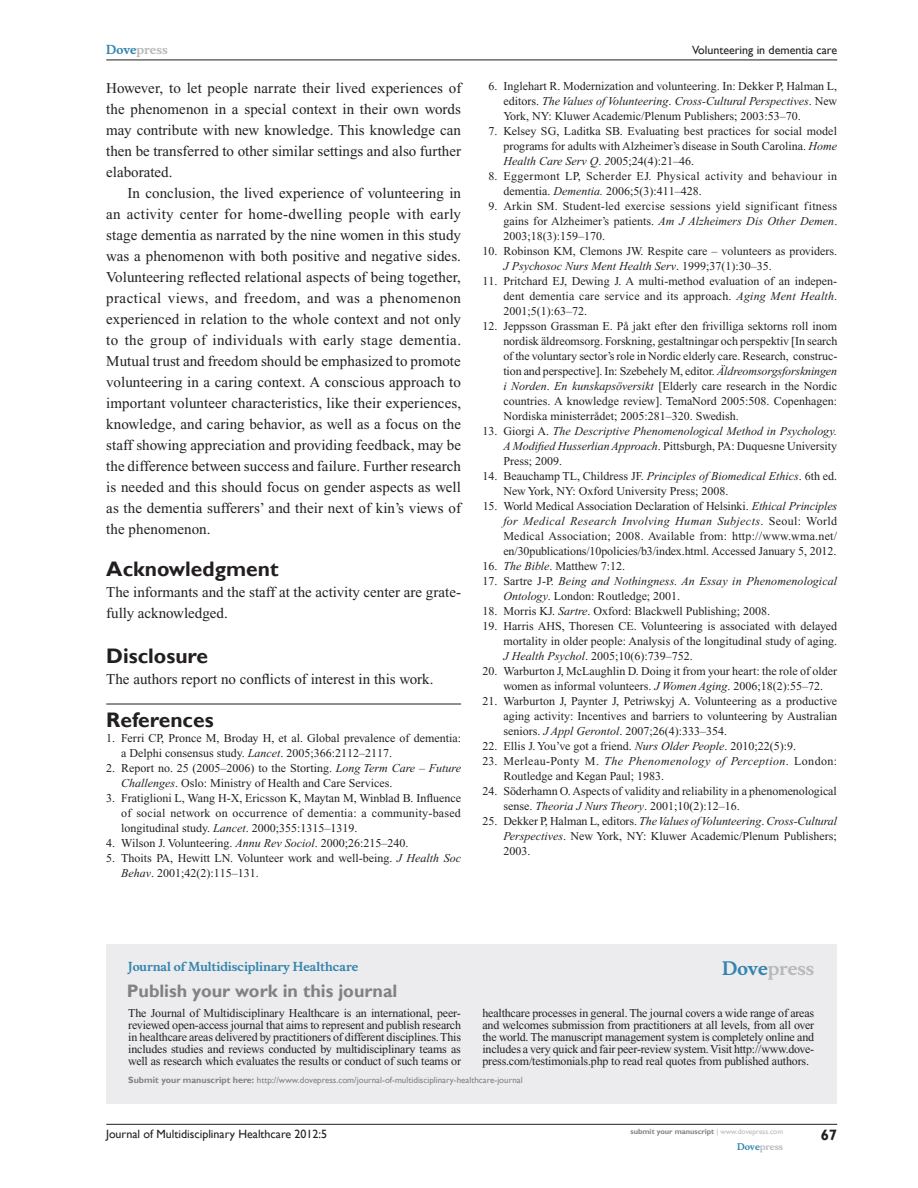
<style>
.page{position:relative;width:918px;height:1188px;background:#fff}
.page>*{position:absolute;margin:0;border:0;box-sizing:border-box;transform-origin:0 0}
.t1{font:700 21px "Gill Sans";color:#231f20}
.t2{font:700 18px "Gill Sans";color:#808285}
.t3{font:700 18px "Musee";color:#b8b9bc}
.t4{font:15px/21px "Times New Roman";color:#231f20;text-align:justify}
.t5{font:700 15px "Gill Sans";color:#231f20}
.t6{font:12px/15px "Times New Roman";color:#231f20;text-align:justify}
.t7{font:italic 12px/15px "Times New Roman";color:#231f20;text-align:justify}
.t8{font:12px/15px "Times New Roman";letter-spacing:.03em;color:#231f20}
.t9{font:12px "Gill Sans";color:#231f20}
.t10{font:700 12px "Musee";color:#3485ae}
.t11{font:700 12px "Musee";color:#b8b9bc}
.t12{font:9px "Gill Sans";color:#808285}
.t13{font:700 9px "Musee";color:#b8b9bc}
.t14{font:700 7.5px "Gill Sans";color:#808285}
.s1{color:#3485ae}
.s2{font-style:italic}
.s3{font-style:normal}
.s4{font-weight:700}
.s5{font-weight:400;color:#b8b9bc}
</style>
<div class="page">
<div style="left:106px;top:944px;width:731px;height:159px;background:#ececee"></div>
<hr style="left:106px;top:704px;width:355px;height:1px;background:#231f20">
<hr style="left:106px;top:1124px;width:731px;height:1px;background:#231f20">
<hr style="left:106px;top:60px;width:731px;height:1px;background:#231f20">
<p class="t11" style="left:106px;top:43px;width:63px"><span class="s1">Dove</span>press</p>
<p class="t4" style="left:106px;top:77px;width:357px">However, to let people narrate their lived experiences of the phenomenon in a special context in their own words may contribute with new knowledge. This knowledge can then be transferred to other similar settings and also further elaborated.</p>
<p class="t4" style="left:106px;top:182px;width:356px;text-indent:21px">In conclusion, the lived experience of volunteering in an activity center for home-dwelling people with early stage dementia as narrated by the nine women in this study was a phenomenon with both positive and negative sides.<br>Volunteering reflected relational aspects of being together, practical views, and freedom, and was a phenomenon experienced in relation to the whole context and not only to the group of individuals with early stage dementia.<br>Mutual trust and freedom should be emphasized to promote volunteering in a caring context. A conscious approach to important volunteer characteristics, like their experiences, knowledge, and caring behavior, as well as a focus on the staff showing appreciation and providing feedback, may be the difference between success and failure. Further research is needed and this should focus on gender aspects as well as the dementia sufferers’ and their next of kin’s views of the phenomenon.</p>
<h1 class="t1" style="left:106px;top:556px;width:174px">Acknowledgment</h1>
<p class="t4" style="left:106px;top:581px;width:356px">The informants and the staff at the activity center are grate&shy;fully acknowledged.</p>
<h1 class="t1" style="left:106px;top:643px;width:103px">Disclosure</h1>
<p class="t4" style="left:106px;top:668px;width:329px">The authors report no conflicts of interest in this work.</p>
<h1 class="t1" style="left:106px;top:707px;width:109px">References</h1>
<p class="t6" style="left:121px;top:731px;width:341px;text-indent:-15px">1. Ferri CP, Pronce M, Broday H, et al. Global prevalence of dementia: a Delphi consensus study. <span class="s2">Lancet</span>. 2005;366:2112–2117.</p>
<p class="t6" style="left:121px;top:761px;width:341px;text-indent:-15px">2. Report no. 25 (2005–2006) to the Storting. <span class="s2">Long Term Care – Future<br>Challenges</span>. Oslo: Ministry of Health and Care Services.</p>
<p class="t6" style="left:121px;top:791px;width:341px;text-indent:-15px">3. Fratiglioni L, Wang H-X, Ericsson K, Maytan M, Winblad B. Influence of social network on occurrence of dementia: a community-based longitudinal study. <span class="s2">Lancet</span>. 2000;355:1315–1319.</p>
<p class="t6" style="left:106px;top:836px;width:304px">4. Wilson J. Volunteering. <span class="s2">Annu Rev Sociol</span>. 2000;26:215–240.</p>
<p class="t6" style="left:121px;top:851px;width:341px;text-indent:-15px">5. Thoits PA, Hewitt LN. Volunteer work and well-being. <span class="s2">J Health Soc<br>Behav</span>. 2001;42(2):115–131.</p>
<p class="t9" style="left:692px;top:43px;width:147px">Volunteering in dementia care</p>
<p class="t6" style="left:503px;top:79px;width:335px;text-indent:-15px">6. Inglehart R. Modernization and volunteering. In: Dekker P, Halman L, editors. <span class="s2">The Values of Volunteering</span>. <span class="s2">Cross-Cultural Perspectives</span>. New York, NY: Kluwer Academic/Plenum Publishers; 2003:53–70.</p>
<p class="t6" style="left:503px;top:124px;width:335px;text-indent:-15px">7. Kelsey SG, Laditka SB. Evaluating best practices for social model programs for adults with Alzheimer’s disease in South Carolina. <span class="s2">Home Health Care Serv Q</span>. <span class="s2">2</span>005;24(4):21–46.</p>
<p class="t8" style="left:503px;top:169px;width:335px;text-indent:-15px">8. Eggermont LP, Scherder EJ. Physical activity and behaviour in dementia. <span class="s2">Dementia.</span> 2006;5(3):411–428.</p>
<p class="t6" style="left:503px;top:199px;width:335px;text-indent:-15px">9. Arkin SM. Student-led exercise sessions yield significant fitness gains for Alzheimer’s patients. <span class="s2">Am J Alzheimers Dis Other Demen</span>.<br>2003;18(3):159–170.</p>
<p class="t6" style="left:503px;top:244px;width:335px;text-indent:-21px">10. Robinson KM, Clemons JW. Respite care – volunteers as providers.<br><span class="s2">J Psychosoc Nurs Ment Health Serv</span>. 1999;37(1):30–35.</p>
<p class="t6" style="left:503px;top:274px;width:335px;text-indent:-21px">11. Pritchard EJ, Dewing J. A multi-method evaluation of an indepen&shy;dent dementia care service and its approach. <span class="s2">Aging Ment Health</span>.<br>2001;5(1):63–72.</p>
<p class="t6" style="left:503px;top:319px;width:336px;text-indent:-21px">12. Jeppsson Grassman E. På jakt efter den frivilliga sektorns roll inom nordisk äldreomsorg. Forskning, gestaltningar och perspektiv [In search of the voluntary sector’s role in Nordic elderly care. Research, construc&shy;tion and perspective]. In: Szebehely M, editor. <span class="s2">Äldreomsorgsforskningen i Norden</span>. <span class="s2">En kunskapsöversikt</span> [Elderly care research in the Nordic countries. A knowledge review]. TemaNord 2005:508. Copenhagen:<br>Nordiska ministerrådet; 2005:281–320. Swedish.</p>
<p class="t7" style="left:503px;top:424px;width:335px;text-indent:-21px"><span class="s3">13. Giorgi A.</span> The Descriptive Phenomenological Method in Psychology.<br>A Modified Husserlian Approach<span class="s3">. Pittsburgh, PA: Duquesne University Press; 2009.</span></p>
<p class="t6" style="left:503px;top:469px;width:335px;text-indent:-21px">14. Beauchamp TL, Childress JF. <span class="s2">Principles of Biomedical Ethics</span>. 6th ed.<br>New York, NY: Oxford University Press; 2008.</p>
<p class="t6" style="left:503px;top:499px;width:335px;text-indent:-21px">15. World Medical Association Declaration of Helsinki. <span class="s2">Ethical Principles for Medical Research Involving Human Subjects</span>. Seoul: World Medical Association; 2008. Available from: http://www.wma.net/ en/30publications/10policies/b3/index.html. Accessed January 5, 2012.</p>
<p class="t6" style="left:482px;top:559px;width:144px">16. <span class="s2">The Bible</span>. Matthew 7:12.</p>
<p class="t7" style="left:503px;top:574px;width:335px;text-indent:-21px"><span class="s3">17. Sartre J-P.</span> Being and Nothingness. An Essay in Phenomenological<br>Ontology<span class="s3">. London: Routledge; 2001.</span></p>
<p class="t6" style="left:482px;top:604px;width:289px">18. Morris KJ. <span class="s2">Sartre</span>. Oxford: Blackwell Publishing; 2008.</p>
<p class="t6" style="left:503px;top:619px;width:335px;text-indent:-21px">19. Harris AHS, Thoresen CE. Volunteering is associated with delayed mortality in older people: Analysis of the longitudinal study of aging.<br><span class="s2">J Health Psychol</span>. 2005;10(6):739–752.</p>
<p class="t6" style="left:482px;top:664px;width:356px;text-align:center">20. Warburton J, McLaughlin D. Doing it from your heart: the role of older women as informal volunteers. <span class="s2">J Women Aging</span>. 2006;18(2):55–72.</p>
<p class="t6" style="left:503px;top:694px;width:335px;text-indent:-21px">21. Warburton J, Paynter J, Petriwskyj A. Volunteering as a productive aging activity: Incentives and barriers to volunteering by Australian seniors. <span class="s2">J Appl Gerontol</span>. 2007;26(4):333–354.</p>
<p class="t6" style="left:482px;top:739px;width:315px">22. Ellis J. You’ve got a friend. <span class="s2">Nurs Older People</span>. 2010;22(5):9.</p>
<p class="t6" style="left:503px;top:754px;width:335px;text-indent:-21px">23. Merleau-Ponty M. <span class="s2">The Phenomenology of Perception</span>. London:<br>Routledge and Kegan Paul; 1983.</p>
<p class="t6" style="left:503px;top:784px;width:335px;text-indent:-21px">24. Söderhamn O. Aspects of validity and reliability in a phenomenological sense. <span class="s2">Theoria J Nurs Theory</span>. 2001;10(2):12–16.</p>
<p class="t6" style="left:503px;top:814px;width:335px;text-indent:-21px">25. Dekker P, Halman L, editors. <span class="s2">The Values of Volunteering</span>. <span class="s2">Cross-Cultural Perspectives</span>. New York, NY: Kluwer Academic/Plenum Publishers; 2003.</p>
<p class="t10" style="left:128px;top:959px;width:231px">Journal of Multidisciplinary Healthcare</p>
<h2 class="t2" style="left:127px;top:980px;width:272px">Publish your work in this journal</h2>
<h2 class="t3" style="left:722px;top:958px;width:94px"><span class="s1">Dove</span>press</h2>
<p class="t6" style="left:128px;top:1007px;width:334px;line-height:12px">The Journal of Multidisciplinary Healthcare is an international, peer&shy;reviewed open-access journal that aims to represent and publish research in healthcare areas delivered by practitioners of different disciplines. This includes studies and reviews conducted by multidisciplinary teams as well as research which evaluates the results or conduct of such teams or</p>
<p class="t6" style="left:482px;top:1007px;width:333px;line-height:12px">healthcare processes in general. The journal covers a wide range of areas and welcomes submission from practitioners at all levels, from all over the world. The manuscript management system is completely online and includes a very quick and fair peer-review system. Visit http://www.dove&shy;press.com/testimonials.php to read real quotes from published authors.</p>
<p class="t12" style="left:128px;top:1075px;width:396px"><span class="s4">Submit your manuscript here:</span> http://www.dovepress.com/journal-of-multidisciplinary-healthcare-journal</p>
<p class="t9" style="left:106px;top:1127px;width:222px">Journal of Multidisciplinary Healthcare 2012:5</p>
<p class="t14" style="left:631px;top:1127px;width:154px">submit your manuscript <span class="s5">| www.dovepress.com</span></p>
<p class="t13" style="left:737px;top:1141px;width:48px"><span class="s1">Dove</span>press</p>
<p class="t5" style="left:821px;top:1126px;width:18px">67</p>
</div>
